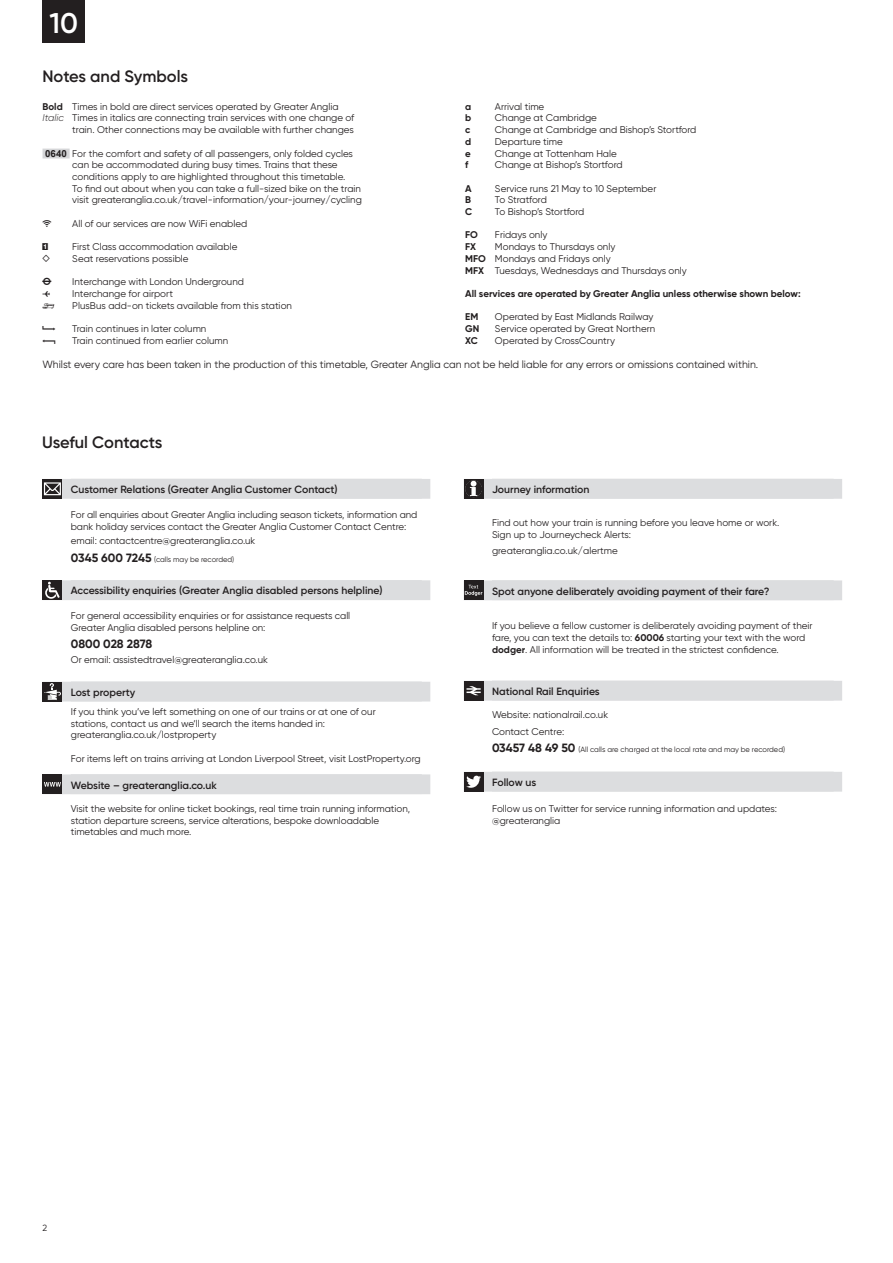
<style>
.page{position:relative;width:893px;height:1263px;background:#fff}
.page>*{position:absolute;margin:0;border:0;box-sizing:border-box;transform-origin:0 0}
.t1{font:600 28.5px "Gilroy";color:#fff}
.t2{font:600 16.5px "Gilroy";color:#231f20}
.t3{font:700 12px "Gilroy";letter-spacing:-.005em;color:#231f20}
.Sub_Header{font:600 10.5px "Gilroy";color:#231f20}
.Explan{font:10.5px "Gilroy";color:#231f20}
.Explan-2{font:9.75px/11.7px "Gilroy";color:#231f20}
.Explan-3{font:700 9.75px "Gilroy";color:#231f20}
.Explan-4{font:9.75px "Gilroy";letter-spacing:-.025em;color:#231f20}
.Explan-5{font:9.75px "TIME Sfont";color:#231f20}
.Explan-6{font:9.75px "TIME Sfont SE";color:#231f20}
.t4{font:9px "Gilroy";color:#231f20}
.t5{font:7.5px "Gilroy";color:#231f20}
.s1{font-weight:700}
.s2{font-weight:300;font-style:italic}
.s3{font-family:"Arial";font-weight:700}
.s4{font-weight:700;font-size:12px}
</style>
<div class="page">
<div style="left:43px;top:149px;width:27px;height:9px;background:#d5d6d8"></div>
<div style="left:43px;top:0;width:42px;height:43px;background:#231f20"></div>
<svg style="left:43px;top:479px;width:387px;height:315px"></svg>
<svg style="left:43px;top:479px;width:19px;height:20px"></svg>
<svg style="left:44px;top:482px;width:17px;height:13px"></svg>
<div style="left:71px;top:479px;width:351px;height:19px;background:#dcdddf"></div>
<div style="left:43px;top:580px;width:19px;height:20px;background:#231f20"></div>
<svg style="left:45px;top:582px;width:15px;height:17px"></svg>
<div style="left:71px;top:580px;width:351px;height:20px;background:#dcdddf"></div>
<div style="left:43px;top:682px;width:19px;height:19px;background:#231f20"></div>
<svg style="left:44px;top:683px;width:17px;height:17px"></svg>
<div style="left:71px;top:681px;width:351px;height:20px;background:#dcdddf"></div>
<div style="left:43px;top:774px;width:19px;height:20px;background:#231f20"></div>
<svg style="left:44px;top:782px;width:17px;height:5px"></svg>
<div style="left:71px;top:774px;width:351px;height:20px;background:#dcdddf"></div>
<svg style="left:483px;top:479px;width:359px;height:313px"></svg>
<div style="left:464px;top:479px;width:19px;height:20px;background:#231f20"></div>
<svg style="left:465px;top:480px;width:17px;height:17px"></svg>
<div style="left:492px;top:479px;width:342px;height:19px;background:#dcdddf"></div>
<div style="left:464px;top:580px;width:19px;height:20px;background:#231f20"></div>
<svg style="left:465px;top:585px;width:17px;height:11px"></svg>
<div style="left:492px;top:580px;width:342px;height:20px;background:#dcdddf"></div>
<div style="left:464px;top:681px;width:19px;height:20px;background:#231f20"></div>
<svg style="left:466px;top:686px;width:15px;height:9px"></svg>
<div style="left:492px;top:681px;width:342px;height:19px;background:#dcdddf"></div>
<div style="left:464px;top:772px;width:19px;height:20px;background:#231f20"></div>
<svg style="left:466px;top:776px;width:15px;height:12px"></svg>
<div style="left:492px;top:772px;width:342px;height:19px;background:#dcdddf"></div>
<p class="t1" style="left:50px;top:5px;width:30px">10</p>
<p class="t2" style="left:43px;top:66px;width:147px">Notes and Symbols</p>
<p class="Explan-2" style="left:43px;top:100px;width:298px"><span class="s1">Bold</span> Times in bold are direct services operated by Greater Anglia</p>
<p class="Explan-2" style="left:43px;top:112px;width:313px;text-align:right"><span class="s2">Italic</span> Times in italics are connecting train services with one change of train. Other connections may be available with further changes</p>
<p class="Explan-2" style="left:72px;top:147px;width:291px;text-indent:-27px"><span class="s3">0640</span> For the comfort and safety of all passengers, only folded cycles can be accommodated during busy times. Trains that these conditions apply to are highlighted throughout this timetable.<br>To find out about when you can take a full-sized bike on the train visit greateranglia.co.uk/travel-information/your-journey/cycling</p>
<p class="Explan-5" style="left:43px;top:216px;width:11px">'</p>
<p class="Explan-2" style="left:72px;top:217px;width:177px">All of our services are now WiFi enabled</p>
<p class="Explan-5" style="left:43px;top:239px;width:7px">1</p>
<p class="Explan-2" style="left:72px;top:241px;width:167px">First Class accommodation available</p>
<p class="Explan-5" style="left:43px;top:251px;width:9px">]</p>
<p class="Explan-2" style="left:72px;top:252px;width:118px">Seat reservations possible</p>
<p class="Explan-5" style="left:43px;top:274px;width:10px">T</p>
<p class="Explan-2" style="left:72px;top:276px;width:173px">Interchange with London Underground</p>
<p class="Explan-5" style="left:43px;top:286px;width:9px">W</p>
<p class="Explan-2" style="left:72px;top:288px;width:102px">Interchange for airport</p>
<p class="Explan-5" style="left:43px;top:298px;width:13px">)</p>
<p class="Explan-2" style="left:72px;top:299px;width:221px">PlusBus add-on tickets available from this station</p>
<p class="Explan-6" style="left:43px;top:321px;width:14px">e</p>
<p class="Explan-2" style="left:72px;top:323px;width:136px">Train continues in later column</p>
<p class="Explan-6" style="left:43px;top:333px;width:14px">f</p>
<p class="Explan-2" style="left:72px;top:334px;width:158px">Train continued from earlier column</p>
<p class="Explan-3" style="left:465px;top:100px;width:8px">a</p>
<p class="Explan-2" style="left:495px;top:100px;width:51px">Arrival time</p>
<p class="Explan-3" style="left:465px;top:112px;width:8px">b</p>
<p class="Explan-2" style="left:495px;top:112px;width:104px">Change at Cambridge</p>
<p class="Explan-3" style="left:465px;top:124px;width:7px">c</p>
<p class="Explan-2" style="left:495px;top:124px;width:203px">Change at Cambridge and Bishop’s Stortford</p>
<p class="Explan-3" style="left:465px;top:135px;width:8px">d</p>
<p class="Explan-2" style="left:495px;top:135px;width:69px">Departure time</p>
<p class="Explan-3" style="left:465px;top:147px;width:7px">e</p>
<p class="Explan-2" style="left:495px;top:147px;width:123px">Change at Tottenham Hale</p>
<p class="Explan-3" style="left:465px;top:159px;width:5px">f</p>
<p class="Explan-2" style="left:495px;top:159px;width:129px">Change at Bishop’s Stortford</p>
<p class="Explan-3" style="left:465px;top:182px;width:8px">A</p>
<p class="Explan-2" style="left:495px;top:182px;width:163px">Service runs 21 May to 10 September</p>
<p class="Explan-3" style="left:465px;top:194px;width:7px">B</p>
<p class="Explan-4" style="left:495px;top:194px;width:53px">To Stratford</p>
<p class="Explan-3" style="left:465px;top:206px;width:9px">C</p>
<p class="Explan-2" style="left:495px;top:206px;width:91px">To Bishop’s Stortford</p>
<p class="Explan-3" style="left:465px;top:229px;width:14px">FO</p>
<p class="Explan-2" style="left:495px;top:229px;width:54px">Fridays only</p>
<p class="Explan-3" style="left:465px;top:241px;width:13px">FX</p>
<p class="Explan-2" style="left:495px;top:241px;width:122px">Mondays to Thursdays only</p>
<p class="Explan-2" style="left:465px;top:252px;width:147px"><span class="s1">MFO</span> Mondays and Fridays only</p>
<p class="Explan-2" style="left:465px;top:264px;width:223px"><span class="s1">MFX</span> Tuesdays, Wednesdays and Thursdays only</p>
<p class="Explan-3" style="left:465px;top:287px;width:337px">All services are operated by Greater Anglia unless otherwise shown below:</p>
<p class="Explan-3" style="left:465px;top:311px;width:15px">EM</p>
<p class="Explan-2" style="left:495px;top:311px;width:160px">Operated by East Midlands Railway</p>
<p class="Explan-3" style="left:465px;top:323px;width:16px">GN</p>
<p class="Explan-2" style="left:495px;top:323px;width:162px">Service operated by Great Northern</p>
<p class="Explan-3" style="left:465px;top:334px;width:14px">XC</p>
<p class="Explan-2" style="left:495px;top:334px;width:122px">Operated by CrossCountry</p>
<p class="Explan" style="left:43px;top:358px;width:717px">Whilst every care has been taken in the production of this timetable, Greater Anglia can not be held liable for any errors or omissions contained within.</p>
<p class="t2" style="left:42px;top:432px;width:122px">Useful Contacts</p>
<p class="Sub_Header" style="left:71px;top:483px;width:268px">Customer Relations (Greater Anglia Customer Contact)</p>
<p class="Explan-2" style="left:71px;top:508px;width:348px">For all enquiries about Greater Anglia including season tickets, information and bank holiday services contact the Greater Anglia Customer Contact Centre:</p>
<p class="Explan-2" style="left:71px;top:535px;width:186px">email: contactcentre@greateranglia.co.uk</p>
<p class="t5" style="left:71px;top:554px;width:165px"><span class="s4">0345 600 7245</span> (calls may be recorded)</p>
<p class="Sub_Header" style="left:71px;top:584px;width:313px">Accessibility enquiries (Greater Anglia disabled persons helpline)</p>
<p class="Explan-2" style="left:71px;top:610px;width:281px">For general accessibility enquiries or for assistance requests call<br>Greater Anglia disabled persons helpline on:</p>
<p class="t3" style="left:71px;top:637px;width:83px">0800 028 2878</p>
<p class="Explan-2" style="left:71px;top:654px;width:199px">Or email: assistedtravel@greateranglia.co.uk</p>
<p class="Sub_Header" style="left:71px;top:686px;width:66px">Lost property</p>
<p class="Explan-2" style="left:71px;top:705px;width:306px">If you think you’ve left something on one of our trains or at one of our stations, contact us and we’ll search the items handed in: greateranglia.co.uk/lostproperty</p>
<p class="Explan-2" style="left:71px;top:752px;width:351px">For items left on trains arriving at London Liverpool Street, visit LostProperty.org</p>
<p class="Sub_Header" style="left:71px;top:778px;width:148px">Website – greateranglia.co.uk</p>
<p class="Explan-2" style="left:71px;top:802px;width:341px">Visit the website for online ticket bookings, real time train running information, station departure screens, service alterations, bespoke downloadable timetables and much more.</p>
<p class="Sub_Header" style="left:492px;top:483px;width:99px">Journey information</p>
<p class="Explan-2" style="left:492px;top:517px;width:289px">Find out how your train is running before you leave home or work.</p>
<p class="Explan-2" style="left:492px;top:528px;width:141px">Sign up to Journeycheck Alerts:</p>
<p class="Explan-2" style="left:492px;top:544px;width:127px">greateranglia.co.uk/alertme</p>
<p class="Sub_Header" style="left:492px;top:584px;width:279px">Spot anyone deliberately avoiding payment of their fare?</p>
<p class="Explan-2" style="left:492px;top:620px;width:322px">If you believe a fellow customer is deliberately avoiding payment of their fare, you can text the details to: <span class="s1">60006</span> starting your text with the word <span class="s1">dodger</span>. All information will be treated in the strictest confidence.</p>
<p class="Sub_Header" style="left:492px;top:685px;width:109px">National Rail Enquiries</p>
<p class="Explan-2" style="left:492px;top:709px;width:118px">Website: nationalrail.co.uk</p>
<p class="Explan-2" style="left:492px;top:725px;width:74px">Contact Centre:</p>
<p class="t5" style="left:492px;top:745px;width:295px"><span class="s4">03457 48 49 50</span> (All calls are charged at the local rate and may be recorded)</p>
<p class="Sub_Header" style="left:492px;top:776px;width:46px">Follow us</p>
<p class="Explan-2" style="left:492px;top:803px;width:287px">Follow us on Twitter for service running information and updates:</p>
<p class="Explan-2" style="left:492px;top:815px;width:70px">@greateranglia</p>
<p class="t4" style="left:43px;top:1222px;width:6px">2</p>
</div>
